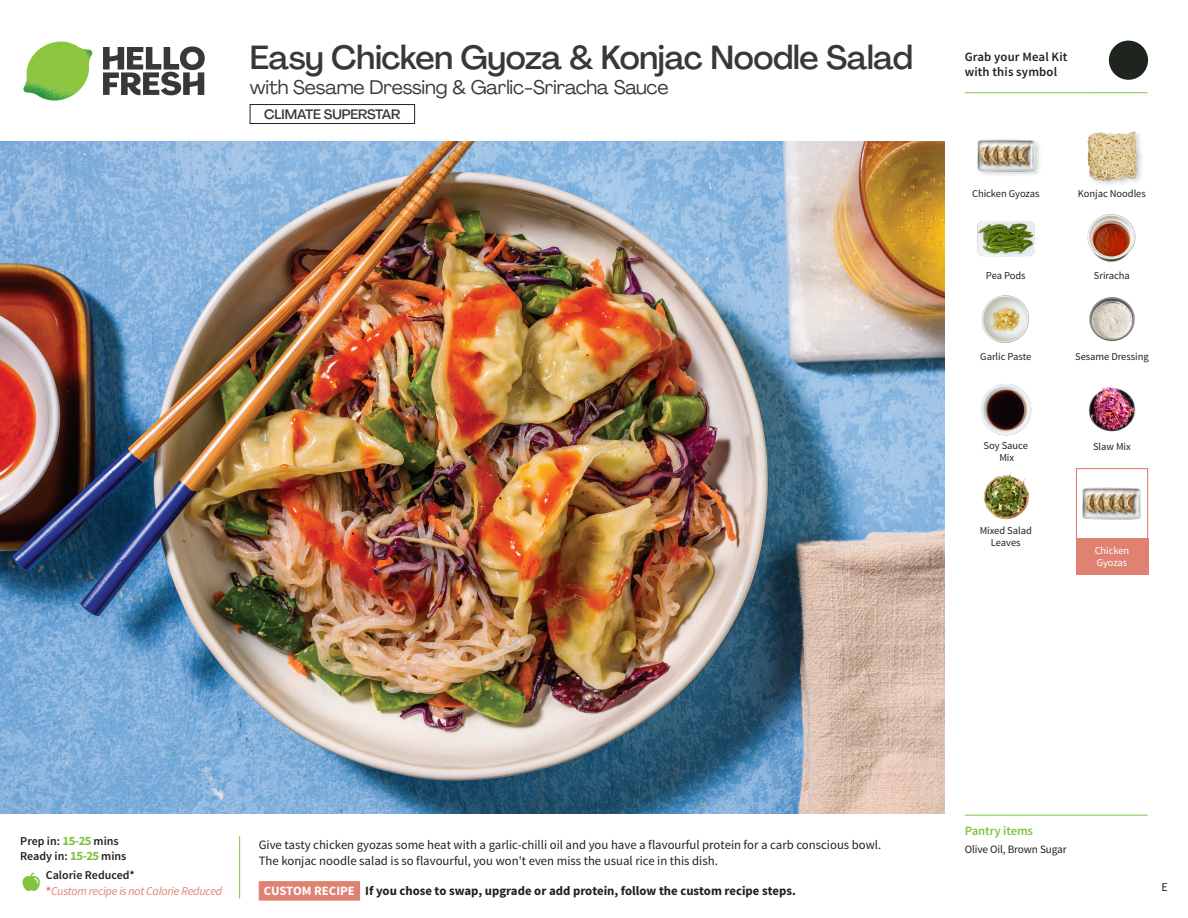
<style>
.page{position:relative;width:1188px;height:918px;background:#fff}
.page>*{position:absolute;margin:0;border:0;box-sizing:border-box;transform-origin:0 0}
._15_Titel_UK{font:500 33px "Agrandir";letter-spacing:-.01em;color:#383839}
._15_Titel_UK-2{font:19.5px "Agrandir";letter-spacing:-.01em;color:#383839}
.t1{font:500 13.5px "Agrandir";letter-spacing:-.01em;color:#383839}
.Step_6_Text_AU{font:12.75px/16.5px "Source Sans Pro";color:#231f20}
.Step_6_Text_AU-2{font:700 12.75px "Source Sans Pro";color:#231f20}
.t2{font:600 12.75px/15px "Source Sans Pro";letter-spacing:.01em;color:#231f20}
._04_Headers_Front{font:600 12.75px "Source Sans Pro";letter-spacing:-.01em;color:#81c340}
._04_Intro{font:600 12px "Source Sans Pro";color:#231f20}
._04_Intro-2{font:italic 12px "Source Sans Pro";letter-spacing:-.02em;color:#df8272}
.t3{font:12px "Source Sans Pro";color:#231f20}
._05_Pantry{font:11.25px "Source Sans Pro";letter-spacing:-.01em;color:#231f20}
._18_FRONT_ingredients{font:10.5px/12px "Source Sans Pro";letter-spacing:-.005em;color:#231f20;text-align:center}
._18_FRONT_ingredients-2{font:10.5px/12px "Source Sans Pro";letter-spacing:-.005em;color:#fff}
.s1{font-weight:700;font-size:12.75px;color:#81c340}
.s2{font-weight:700;font-style:normal}
.s3{color:#fff}
</style>
<div class="page">
<svg style="left:103px;top:46px;width:102px;height:49px"></svg>
<img style="left:23px;top:42px;width:69px;height:59px">
<svg style="left:239px;top:836px;width:122px;height:65px"></svg>
<img style="left:0;top:142px;width:945px;height:672px">
<img style="left:980px;top:384px;width:52px;height:52px">
<img style="left:983px;top:473px;width:47px;height:47px">
<img style="left:1088px;top:387px;width:48px;height:45px">
<img style="left:977px;top:221px;width:57px;height:36px">
<img style="left:1089px;top:297px;width:46px;height:45px">
<img style="left:1087px;top:214px;width:49px;height:48px">
<img style="left:981px;top:295px;width:48px;height:48px">
<div style="left:976px;top:138px;width:66px;height:40px;background:#231f20;opacity:.2"></div>
<img style="left:977px;top:138px;width:57px;height:40px">
<img style="left:1087px;top:131px;width:54px;height:53px">
<div style="left:1076px;top:468px;width:72px;height:72px;border:1px solid #df8272"></div>
<div style="left:1076px;top:538px;width:72px;height:37px;background:#df8272"></div>
<img style="left:1083px;top:487px;width:57px;height:33px">
<svg style="left:1091px;top:40px;width:58px;height:54px"></svg>
<hr style="left:965px;top:815px;width:183px;height:1px;background:#81c340">
<hr style="left:965px;top:92px;width:183px;height:1px;background:#81c340">
<div style="left:250px;top:104px;width:165px;height:20px;border:1px solid #231f20"></div>
<p class="_15_Titel_UK" style="left:250px;top:37px;width:665px">Easy Chicken Gyoza &amp; Konjac Noodle Salad</p>
<p class="_15_Titel_UK-2" style="left:250px;top:75px;width:420px">with Sesame Dressing &amp; Garlic-Sriracha Sauce</p>
<p class="t1" style="left:264px;top:106px;width:138px">CLIMATE SUPERSTAR</p>
<p class="t2" style="left:965px;top:50px;width:104px">Grab your Meal Kit with this symbol</p>
<p class="_18_FRONT_ingredients" style="left:972px;top:188px;width:69px">Chicken Gyozas</p>
<p class="_18_FRONT_ingredients" style="left:1078px;top:188px;width:69px">Konjac Noodles</p>
<p class="_18_FRONT_ingredients" style="left:986px;top:270px;width:41px">Pea Pods</p>
<p class="_18_FRONT_ingredients" style="left:1094px;top:270px;width:38px">Sriracha</p>
<p class="_18_FRONT_ingredients" style="left:980px;top:351px;width:53px">Garlic Paste</p>
<p class="_18_FRONT_ingredients" style="left:1075px;top:351px;width:75px">Sesame Dressing</p>
<p class="_18_FRONT_ingredients" style="left:984px;top:439px;width:46px">Soy Sauce<br>Mix</p>
<p class="_18_FRONT_ingredients" style="left:980px;top:524px;width:54px">Mixed Salad<br>Leaves</p>
<p class="_18_FRONT_ingredients" style="left:1093px;top:440px;width:39px">Slaw Mix</p>
<p class="_18_FRONT_ingredients-2" style="left:1095px;top:545px;width:36px">Chicken<br>Gyozas</p>
<p class="_04_Intro" style="left:20px;top:834px;width:100px">Prep in: <span class="s1">15-25</span> mins</p>
<p class="_04_Intro" style="left:20px;top:849px;width:108px">Ready in: <span class="s1">15-25</span> mins</p>
<p class="_04_Intro" style="left:46px;top:867px;width:91px">Calorie Reduced*</p>
<p class="_04_Intro-2" style="left:46px;top:883px;width:178px"><span class="s2">*</span>Custom recipe is not Calorie Reduced</p>
<p class="Step_6_Text_AU" style="left:259px;top:837px;width:624px">Give tasty chicken gyozas some heat with a garlic-chilli oil and you have a flavourful protein for a carb conscious bowl.<br>The konjac noodle salad is so flavourful, you won't even miss the usual rice in this dish.</p>
<p class="Step_6_Text_AU-2" style="left:264px;top:882px;width:533px"><span class="s3">CUSTOM RECIPE</span> If you chose to swap, upgrade or add protein, follow the custom recipe steps.</p>
<p class="_04_Headers_Front" style="left:965px;top:822px;width:70px">Pantry items</p>
<p class="_05_Pantry" style="left:965px;top:842px;width:104px">Olive Oil, Brown Sugar</p>
<p class="t3" style="left:1161px;top:879px;width:8px">E</p>
</div>
